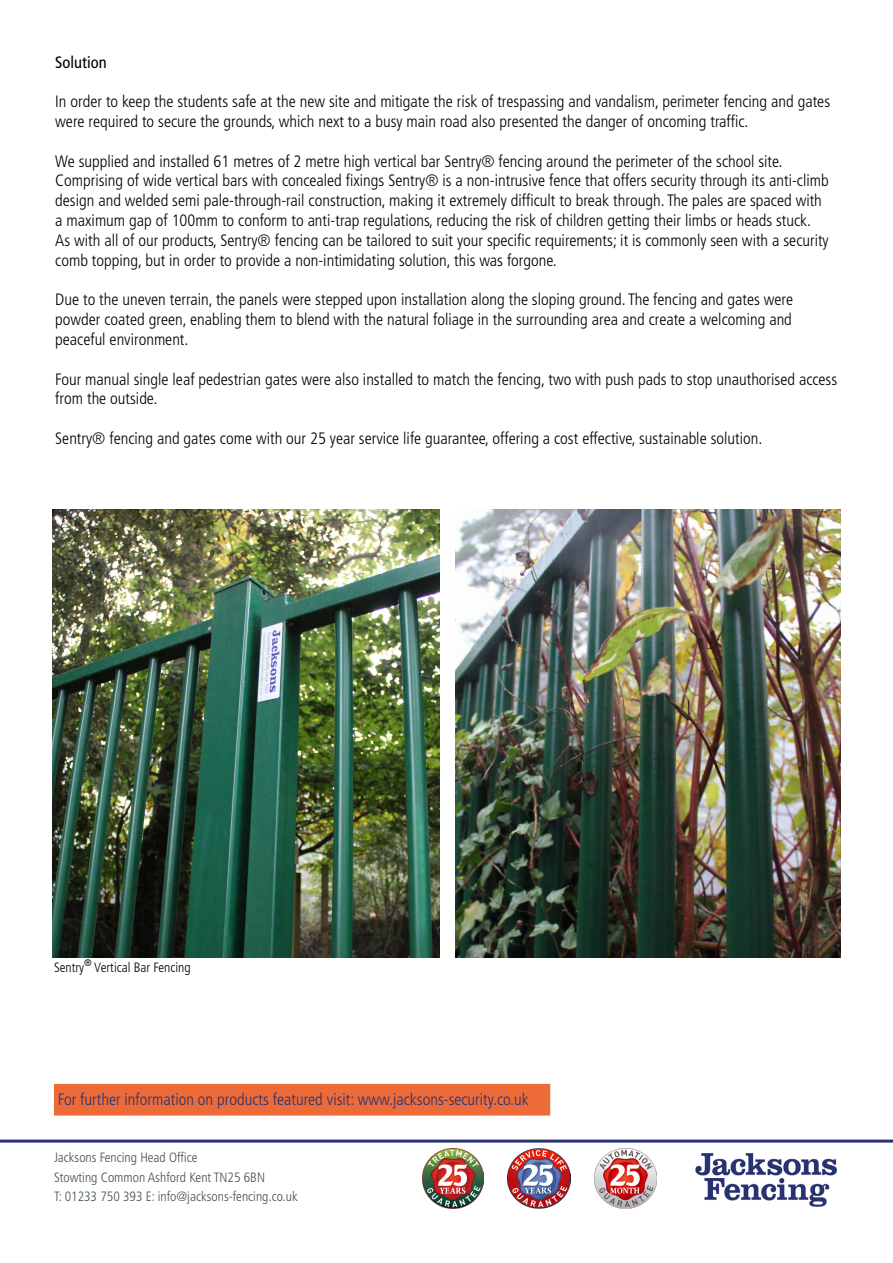
<style>
.page{position:relative;width:893px;height:1263px;background:#fff}
.page>*{position:absolute;margin:0;border:0;box-sizing:border-box;transform-origin:0 0}
.t1{font:300 condensed 16.5px/19.8px "Frutiger LT Std";color:#000}
.t2{font:300 condensed 16.5px "Frutiger LT Std";color:#273271}
.t3{font:condensed 16.5px "Frutiger LT Std";color:#000}
.t4{font:300 condensed 13.5px/19.5px "Frutiger LT Std";color:#445259}
.t5{font:300 condensed 13.5px "Frutiger LT Std";color:#000}
</style>
<div class="page">
<img style="left:601px;top:1142px;width:274px;height:65px">
<div style="left:54px;top:1084px;width:496px;height:31px;background:#ed6b38"></div>
<hr style="left:0;top:1139px;width:893px;height:3px;background:#273271">
<img style="left:422px;top:1148px;width:62px;height:61px">
<img style="left:507px;top:1148px;width:64px;height:61px">
<img style="left:595px;top:1148px;width:62px;height:61px">
<img style="left:53px;top:509px;width:386px;height:449px">
<img style="left:455px;top:509px;width:385px;height:449px">
<p class="t3" style="left:55px;top:52px;width:53px">Solution</p>
<p class="t1" style="left:55px;top:92px;width:776px">In order to keep the students safe at the new site and mitigate the risk of trespassing and vandalism, perimeter fencing and gates were required to secure the grounds, which next to a busy main road also presented the danger of oncoming traffic.</p>
<p class="t1" style="left:55px;top:151px;width:775px">We supplied and installed 61 metres of 2 metre high vertical bar Sentry® fencing around the perimeter of the school site.<br>Comprising of wide vertical bars with concealed fixings Sentry® is a non-intrusive fence that offers security through its anti-climb design and welded semi pale-through-rail construction, making it extremely difficult to break through. The pales are spaced with a maximum gap of 100mm to conform to anti-trap regulations, reducing the risk of children getting their limbs or heads stuck.<br>As with all of our products, Sentry® fencing can be tailored to suit your specific requirements; it is commonly seen with a security comb topping, but in order to provide a non-intimidating solution, this was forgone.</p>
<p class="t1" style="left:55px;top:290px;width:739px;text-align:justify">Due to the uneven terrain, the panels were stepped upon installation along the sloping ground. The fencing and gates were powder coated green, enabling them to blend with the natural foliage in the surrounding area and create a welcoming and peaceful environment.</p>
<p class="t1" style="left:55px;top:369px;width:783px">Four manual single leaf pedestrian gates were also installed to match the fencing, two with push pads to stop unauthorised access from the outside.</p>
<p class="t1" style="left:55px;top:428px;width:709px">Sentry® fencing and gates come with our 25 year service life guarantee, offering a cost effective, sustainable solution.</p>
<p class="t5" style="left:54px;top:959px;width:138px">Sentry<sup>®</sup> Vertical Bar Fencing</p>
<p class="t2" style="left:58px;top:1090px;width:472px">For further information on products featured visit: www.jacksons-security.co.uk</p>
<p class="t4" style="left:54px;top:1148px;width:245px">Jacksons Fencing Head Office<br>Stowting Common Ashford Kent TN25 6BN<br>T: 01233 750 393 E: info@jacksons-fencing.co.uk</p>
</div>
